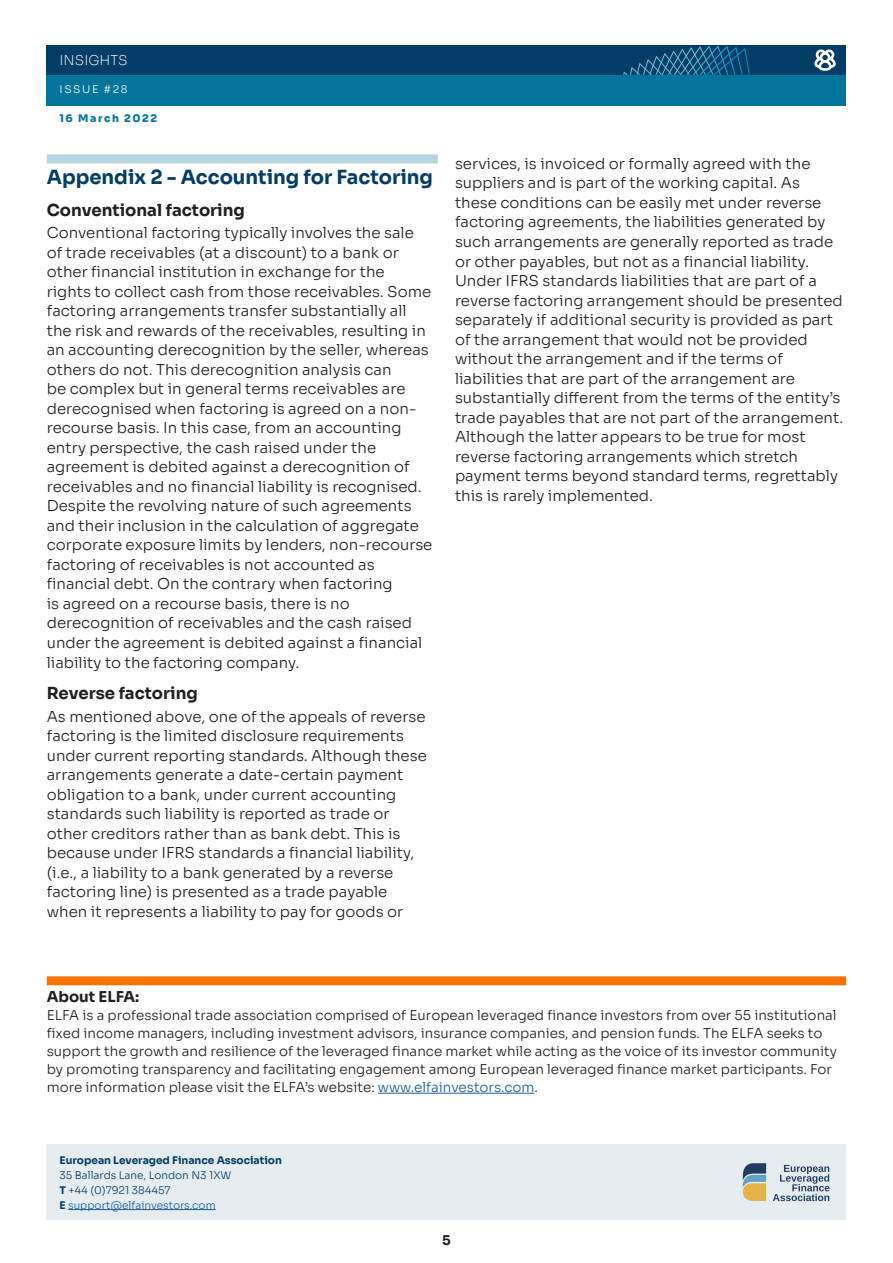
<style>
.page{position:relative;width:893px;height:1263px;background:#fff}
.page>*{position:absolute;margin:0;border:0;box-sizing:border-box;transform-origin:0 0}
._02_1_CROSSHEAD_01_S{font:700 19.5px "Sora";color:#023d67}
._05_1_BODYTEXT_01_So{font:700 16.5px "Sora";color:#231f20}
._05_1_BODYTEXT_01_So-2{font:300 15px/19.5px "Sora";color:#231f20}
._05_1_BODYTEXT_01_So-3{font:700 15px "Sora";color:#231f20}
._05_1_BODYTEXT_01_So-4{font:300 13.5px/18px "Sora";color:#231f20}
.t1{font:200 13.5px "Sora";color:#fff}
._05_1_BODYTEXT_01_So-5{font:700 13.5px "Sora";color:#231f20}
.t2{font:300 10.5px "Sora";color:#023d67}
.t3{font:700 10.5px "Sora";color:#023d67}
.t4{font:300 10.5px "Sora";color:#175d9e}
.t5{font:800 10.5px "Sora";letter-spacing:.15em;color:#03749c}
.t6{font:300 10.5px "Sora";letter-spacing:.15em;color:#fff}
.s1{color:#175d9e}
.s2{font-weight:700}
.s3{font-weight:700;color:#023d67}
</style>
<div class="page">
<div style="left:47px;top:45px;width:799px;height:30px;background:#023d67"></div>
<svg style="left:623px;top:45px;width:127px;height:30px"></svg>
<div style="left:47px;top:75px;width:799px;height:30px;background:#03749c"></div>
<div style="left:47px;top:154px;width:391px;height:9px;background:#b5d6e0"></div>
<div style="left:47px;top:1145px;width:799px;height:75px;background:#e6edf0"></div>
<hr style="left:68px;top:1209px;width:148px;height:1px;background:#175d9e">
<hr style="left:378px;top:1093px;width:156px;height:1px;background:#175d9e">
<div style="left:47px;top:976px;width:799px;height:9px;background:#f97304"></div>
<svg style="left:742px;top:1163px;width:24px;height:38px"></svg>
<svg style="left:773px;top:1165px;width:56px;height:36px"></svg>
<svg style="left:814px;top:50px;width:22px;height:21px"></svg>
<p class="t1" style="left:60px;top:49px;width:70px">INSIGHTS</p>
<p class="t6" style="left:60px;top:81px;width:69px">ISSUE #28</p>
<p class="t5" style="left:60px;top:109px;width:99px">16 March 2022</p>
<p class="_02_1_CROSSHEAD_01_S" style="left:47px;top:161px;width:388px">Appendix 2 - Accounting for Factoring</p>
<p class="_05_1_BODYTEXT_01_So" style="left:47px;top:196px;width:199px">Conventional factoring</p>
<p class="_05_1_BODYTEXT_01_So-2" style="left:47px;top:222px;width:387px">Conventional factoring typically involves the sale of trade receivables (at a discount) to a bank or other financial institution in exchange for the rights to collect cash from those receivables. Some factoring arrangements transfer substantially all the risk and rewards of the receivables, resulting in an accounting derecognition by the seller, whereas others do not. This derecognition analysis can<br>be complex but in general terms receivables are derecognised when factoring is agreed on a non&shy;recourse basis. In this case, from an accounting entry perspective, the cash raised under the agreement is debited against a derecognition of receivables and no financial liability is recognised.<br>Despite the revolving nature of such agreements and their inclusion in the calculation of aggregate corporate exposure limits by lenders, non-recourse factoring of receivables is not accounted as financial debt. On the contrary when factoring<br>is agreed on a recourse basis, there is no derecognition of receivables and the cash raised under the agreement is debited against a financial liability to the factoring company.</p>
<p class="_05_1_BODYTEXT_01_So" style="left:47px;top:679px;width:152px">Reverse factoring</p>
<p class="_05_1_BODYTEXT_01_So-2" style="left:47px;top:705px;width:382px">As mentioned above, one of the appeals of reverse factoring is the limited disclosure requirements under current reporting standards. Although these arrangements generate a date-certain payment obligation to a bank, under current accounting standards such liability is reported as trade or other creditors rather than as bank debt. This is because under IFRS standards a financial liability, (i.e., a liability to a bank generated by a reverse factoring line) is presented as a trade payable when it represents a liability to pay for goods or</p>
<p class="_05_1_BODYTEXT_01_So-2" style="left:455px;top:152px;width:390px">services, is invoiced or formally agreed with the suppliers and is part of the working capital. As these conditions can be easily met under reverse factoring agreements, the liabilities generated by such arrangements are generally reported as trade or other payables, but not as a financial liability.<br>Under IFRS standards liabilities that are part of a reverse factoring arrangement should be presented separately if additional security is provided as part of the arrangement that would not be provided without the arrangement and if the terms of liabilities that are part of the arrangement are substantially different from the terms of the entity’s trade payables that are not part of the arrangement.<br>Although the latter appears to be true for most reverse factoring arrangements which stretch payment terms beyond standard terms, regrettably this is rarely implemented.</p>
<p class="_05_1_BODYTEXT_01_So-3" style="left:47px;top:984px;width:94px">About ELFA:</p>
<p class="_05_1_BODYTEXT_01_So-4" style="left:47px;top:1005px;width:792px">ELFA is a professional trade association comprised of European leveraged finance investors from over 55 institutional fixed income managers, including investment advisors, insurance companies, and pension funds. The ELFA seeks to support the growth and resilience of the leveraged finance market while acting as the voice of its investor community by promoting transparency and facilitating engagement among European leveraged finance market participants. For more information please visit the ELFA’s website: <span class="s1">www.elfainvestors.com</span>.</p>
<p class="t3" style="left:60px;top:1151px;width:224px">European Leveraged Finance Association</p>
<p class="t2" style="left:60px;top:1166px;width:173px">35 Ballards Lane, London N3 1XW</p>
<p class="t2" style="left:60px;top:1181px;width:112px"><span class="s2">T</span> +44 (0)7921 384457</p>
<p class="t4" style="left:60px;top:1196px;width:158px"><span class="s3">E</span> support@elfainvestors.com</p>
<p class="_05_1_BODYTEXT_01_So-5" style="left:442px;top:1228px;width:10px">5</p>
</div>
